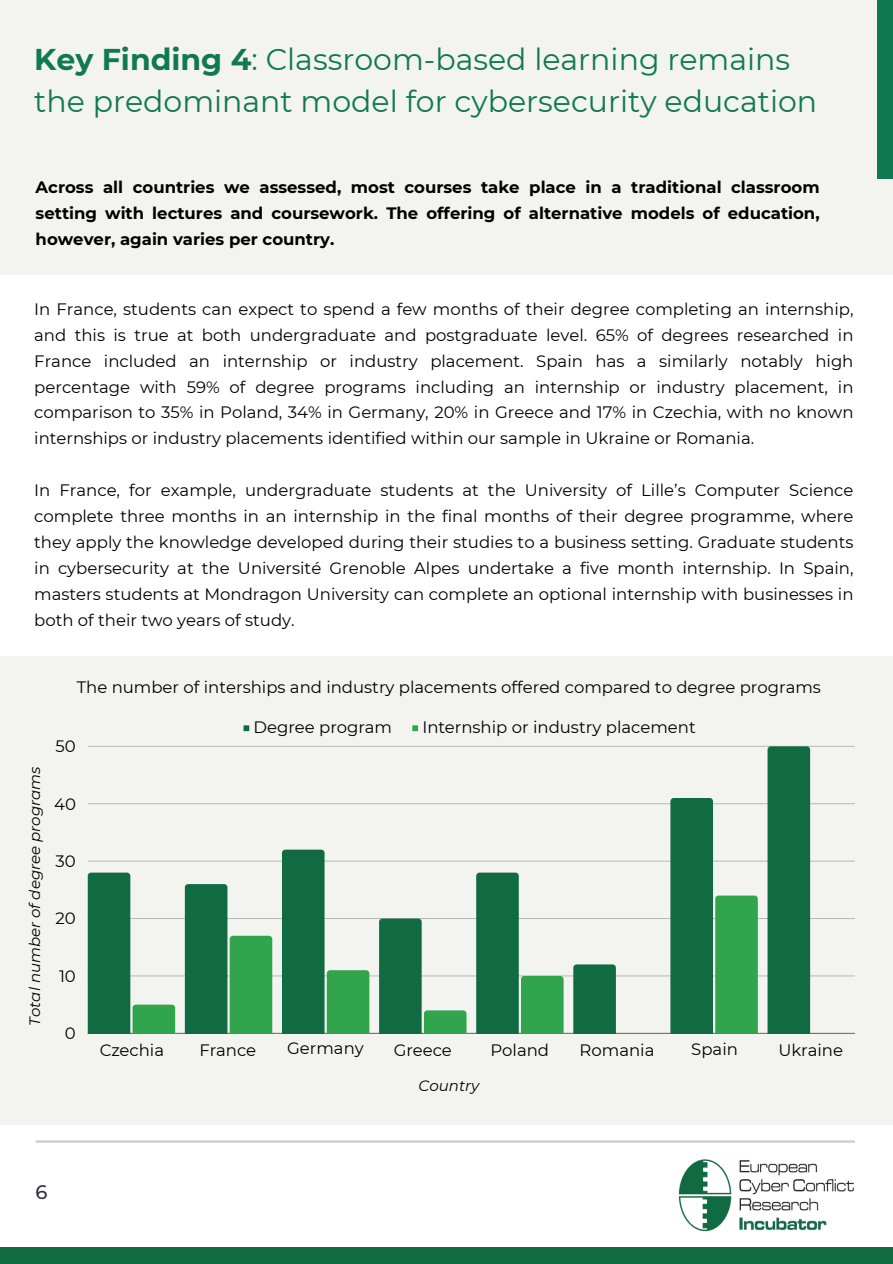
<style>
.page{position:relative;width:893px;height:1264px;background:#fff}
.page>*{position:absolute;margin:0;border:0;box-sizing:border-box;transform-origin:0 0}
.t1{font:30px/41.7px "Montserrat";color:#107953}
.t2{font:500 19.5px "Montserrat";color:#32313a}
.t3{font:16.5px/25.8px "Montserrat";color:#000;text-align:justify}
.t4{font:700 16.5px/25.8px "Montserrat";color:#000;text-align:justify}
.t5{font:italic 15px "Montserrat";color:#000}
.s1{font-weight:700}
</style>
<div class="page">
<div style="left:0;top:1246px;width:892px;height:17px;background:#106b42"></div>
<div style="left:0;top:0;width:892px;height:274px;background:#f3f3ef"></div>
<img style="left:678px;top:1159px;width:176px;height:72px">
<hr style="left:36px;top:1140px;width:818px;height:2px;background:#cbcbcb">
<div style="left:877px;top:0;width:15px;height:178px;background:#107953"></div>
<div style="left:0;top:656px;width:892px;height:468px;background:#f3f3ef"></div>
<svg style="left:243px;top:725px;width:6px;height:6px"></svg>
<svg style="left:412px;top:725px;width:6px;height:6px"></svg>
<hr style="left:88px;top:975px;width:766px;height:1px;background:#000">
<hr style="left:88px;top:918px;width:766px;height:1px;background:#000">
<hr style="left:88px;top:860px;width:766px;height:1px;background:#000">
<hr style="left:88px;top:803px;width:766px;height:1px;background:#000">
<hr style="left:88px;top:746px;width:766px;height:1px;background:#000">
<hr style="left:88px;top:1033px;width:766px;height:1px;background:#000">
<svg style="left:88px;top:872px;width:87px;height:161px"></svg>
<svg style="left:185px;top:884px;width:87px;height:149px"></svg>
<svg style="left:282px;top:849px;width:87px;height:184px"></svg>
<svg style="left:379px;top:918px;width:87px;height:115px"></svg>
<svg style="left:476px;top:872px;width:87px;height:161px"></svg>
<div style="left:573px;top:964px;width:43px;height:69px;background:#106b42"></div>
<svg style="left:670px;top:798px;width:87px;height:235px"></svg>
<div style="left:767px;top:746px;width:43px;height:287px;background:#106b42"></div>
<p class="t1" style="left:34px;top:39px;width:784px"><span class="s1">Key Finding 4</span>: Classroom-based learning remains the predominant model for cybersecurity education</p>
<p class="t4" style="left:36px;top:174px;width:785px">Across all countries we assessed, most courses take place in a traditional classroom setting with lectures and coursework. The offering of alternative models of education, however, again varies per country.</p>
<p class="t3" style="left:34px;top:296px;width:820px">In France, students can expect to spend a few months of their degree completing an internship, and this is true at both undergraduate and postgraduate level. 65% of degrees researched in France included an internship or industry placement. Spain has a similarly notably high percentage with 59% of degree programs including an internship or industry placement, in comparison to 35% in Poland, 34% in Germany, 20% in Greece and 17% in Czechia, with no known internships or industry placements identified within our sample in Ukraine or Romania.</p>
<p class="t3" style="left:34px;top:477px;width:820px">In France, for example, undergraduate students at the University of Lille’s Computer Science complete three months in an internship in the final months of their degree programme, where they apply the knowledge developed during their studies to a business setting. Graduate students in cybersecurity at the Université Grenoble Alpes undertake a five month internship. In Spain, masters students at Mondragon University can complete an optional internship with businesses in both of their two years of study.</p>
<p class="t3" style="left:77px;top:674px;width:745px">The number of interships and industry placements offered compared to degree programs</p>
<p class="t5" style="left:26px;top:1025px;width:260px;rotate:-90deg">Total number of degree programs</p>
<p class="t3" style="left:55px;top:733px;width:22px">50</p>
<p class="t3" style="left:54px;top:790px;width:23px">40</p>
<p class="t3" style="left:55px;top:848px;width:22px">30</p>
<p class="t3" style="left:55px;top:905px;width:22px">20</p>
<p class="t3" style="left:59px;top:962px;width:18px">10</p>
<p class="t3" style="left:65px;top:1020px;width:12px">0</p>
<p class="t3" style="left:253px;top:714px;width:140px">Degree program</p>
<p class="t3" style="left:422px;top:714px;width:275px">Internship or industry placement</p>
<p class="t3" style="left:100px;top:1037px;width:66px">Czechia</p>
<p class="t3" style="left:199px;top:1036px;width:58px">France</p>
<p class="t3" style="left:287px;top:1035px;width:78px">Germany</p>
<p class="t3" style="left:393px;top:1036px;width:60px">Greece</p>
<p class="t3" style="left:490px;top:1037px;width:60px">Poland</p>
<p class="t3" style="left:579px;top:1037px;width:76px">Romania</p>
<p class="t3" style="left:691px;top:1035px;width:48px">Spain</p>
<p class="t3" style="left:778px;top:1037px;width:66px">Ukraine</p>
<p class="t5" style="left:418px;top:1076px;width:62px">Country</p>
<p class="t2" style="left:36px;top:1180px;width:14px">6</p>
</div>
